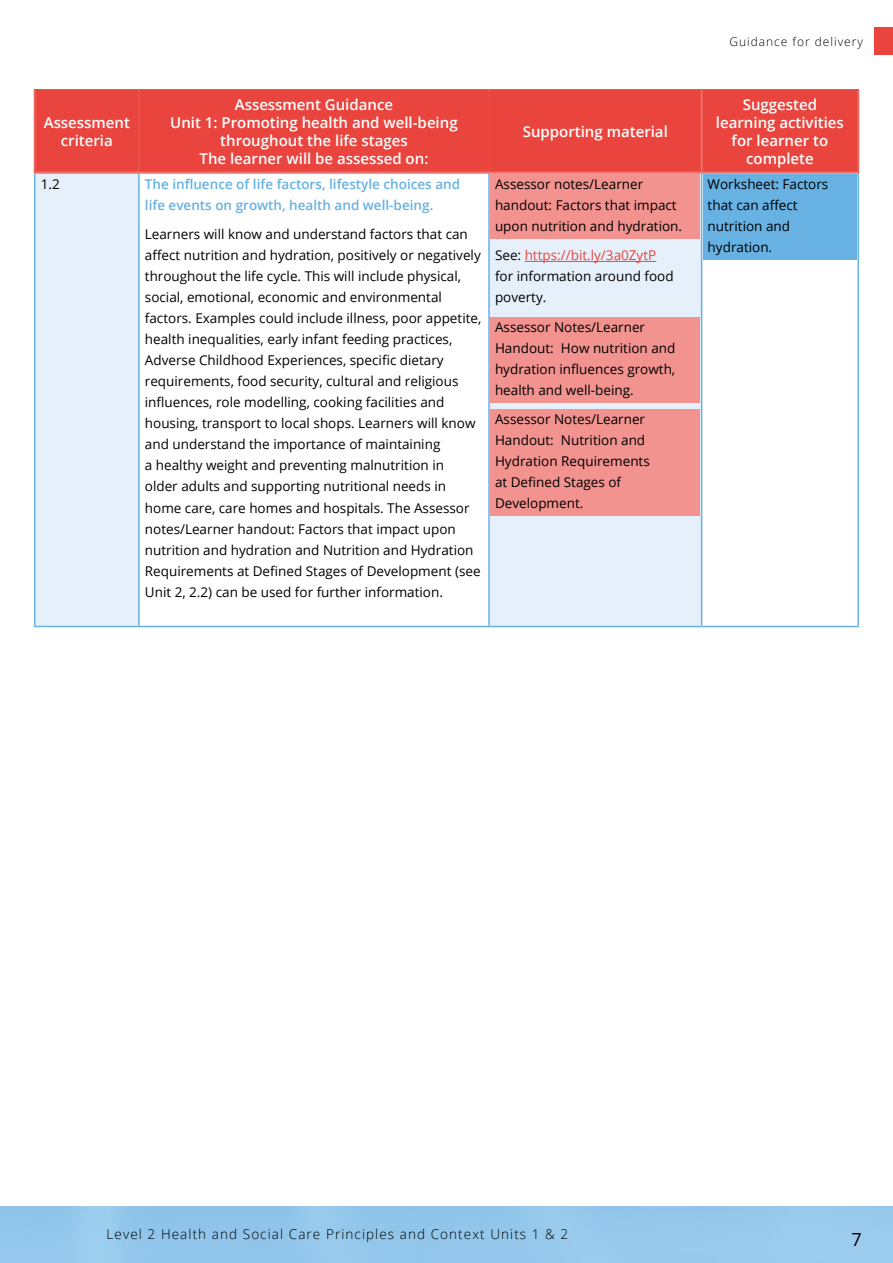
<style>
.page{position:relative;width:893px;height:1263px;background:#fff}
.page>*{position:absolute;margin:0;border:0;box-sizing:border-box;transform-origin:0 0}
.t1{font:18px "Open Sans";color:#000}
.t2{font:600 15px/18px "Open Sans";color:#fff;text-align:center}
.t3{font:13.5px/21px "Open Sans";color:#000}
.t4{font:600 13.5px/21px "Open Sans";color:#67b1e3}
.t5{font:300 13.5px "Open Sans";letter-spacing:.08em;color:#000}
.t6{font:300 12px "Open Sans";letter-spacing:.08em;color:#000}
.s1{color:#e9453e}
</style>
<div class="page">
<div style="left:874px;top:28px;width:19px;height:27px;background:#e9453e"></div>
<div style="left:36px;top:91px;width:821px;height:81px;background:#e9453e"></div>
<svg style="left:36px;top:174px;width:665px;height:452px"></svg>
<hr style="left:34px;top:173px;width:2px;height:453px;background:#67b1e3">
<hr style="left:138px;top:173px;width:2px;height:453px;background:#67b1e3">
<hr style="left:488px;top:173px;width:2px;height:453px;background:#67b1e3">
<hr style="left:701px;top:173px;width:1px;height:453px;background:#67b1e3">
<hr style="left:857px;top:173px;width:2px;height:453px;background:#67b1e3">
<hr style="left:34px;top:626px;width:105px;height:1px;background:#67b1e3">
<hr style="left:139px;top:626px;width:350px;height:1px;background:#67b1e3">
<hr style="left:489px;top:626px;width:213px;height:1px;background:#67b1e3">
<hr style="left:702px;top:626px;width:157px;height:1px;background:#67b1e3">
<hr style="left:138px;top:91px;width:1px;height:81px;background:#e9453e">
<hr style="left:139px;top:91px;width:1px;height:81px;background:#e9453e">
<hr style="left:34px;top:89px;width:105px;height:1px;background:#e9453e">
<hr style="left:35px;top:90px;width:104px;height:1px;background:#e9453e">
<hr style="left:34px;top:90px;width:1px;height:83px;background:#e9453e">
<hr style="left:35px;top:91px;width:1px;height:81px;background:#e9453e">
<hr style="left:139px;top:89px;width:350px;height:1px;background:#e9453e">
<hr style="left:139px;top:90px;width:350px;height:1px;background:#e9453e">
<hr style="left:489px;top:89px;width:213px;height:1px;background:#e9453e">
<hr style="left:489px;top:90px;width:212px;height:1px;background:#e9453e">
<hr style="left:488px;top:91px;width:1px;height:81px;background:#e9453e">
<hr style="left:489px;top:91px;width:1px;height:81px;background:#e9453e">
<hr style="left:702px;top:89px;width:157px;height:1px;background:#e9453e">
<hr style="left:702px;top:90px;width:156px;height:1px;background:#e9453e">
<hr style="left:857px;top:91px;width:1px;height:81px;background:#e9453e">
<hr style="left:858px;top:90px;width:1px;height:83px;background:#e9453e">
<hr style="left:35px;top:172px;width:104px;height:1px;background:#e9453e">
<hr style="left:34px;top:173px;width:105px;height:1px;background:#e9453e">
<hr style="left:139px;top:172px;width:350px;height:1px;background:#e9453e">
<hr style="left:139px;top:173px;width:350px;height:1px;background:#e9453e">
<hr style="left:489px;top:172px;width:212px;height:1px;background:#e9453e">
<hr style="left:489px;top:173px;width:213px;height:1px;background:#e9453e">
<hr style="left:702px;top:172px;width:156px;height:1px;background:#e9453e">
<hr style="left:702px;top:173px;width:157px;height:1px;background:#e9453e">
<hr style="left:701px;top:91px;width:1px;height:81px;background:#e9453e">
<hr style="left:702px;top:91px;width:1px;height:81px;background:#e9453e">
<div style="left:491px;top:174px;width:209px;height:64px;background:#f2938f"></div>
<hr style="left:525px;top:261px;width:131px;height:1px;background:#e9453e">
<div style="left:491px;top:317px;width:209px;height:85px;background:#f2938f"></div>
<div style="left:491px;top:410px;width:209px;height:106px;background:#f2938f"></div>
<div style="left:703px;top:174px;width:153px;height:85px;background:#67b1e3"></div>
<p class="t2" style="left:44px;top:113px;width:88px">Assessment criteria</p>
<p class="t2" style="left:170px;top:95px;width:289px">Assessment Guidance<br>Unit 1: Promoting health and well-being throughout the life stages<br>The learner will be assessed on:</p>
<p class="t3" style="left:41px;top:173px;width:21px">1.2</p>
<p class="t4" style="left:145px;top:173px;width:317px">The influence of life factors, lifestyle choices and life events on growth, health and well-being.</p>
<p class="t3" style="left:145px;top:224px;width:338px">Learners will know and understand factors that can affect nutrition and hydration, positively or negatively throughout the life cycle. This will include physical, social, emotional, economic and environmental factors. Examples could include illness, poor appetite, health inequalities, early infant feeding practices, Adverse Childhood Experiences, specific dietary requirements, food security, cultural and religious influences, role modelling, cooking facilities and housing, transport to local shops. Learners will know and understand the importance of maintaining<br>a healthy weight and preventing malnutrition in<br>older adults and supporting nutritional needs in home care, care homes and hospitals. The Assessor notes/Learner handout: Factors that impact upon nutrition and hydration and Nutrition and Hydration Requirements at Defined Stages of Development (see Unit 2, 2.2) can be used for further information.</p>
<p class="t2" style="left:523px;top:122px;width:147px">Supporting material</p>
<p class="t3" style="left:495px;top:173px;width:189px">Assessor notes/Learner handout: Factors that impact upon nutrition and hydration.</p>
<p class="t3" style="left:495px;top:245px;width:180px">See: <span class="s1">https://bit.ly/3a0ZytP </span>for information around food poverty.</p>
<p class="t3" style="left:495px;top:316px;width:182px">Assessor Notes/Learner<br>Handout: How nutrition and hydration influences growth, health and well-being.</p>
<p class="t3" style="left:495px;top:409px;width:156px">Assessor Notes/Learner<br>Handout: Nutrition and<br>Hydration Requirements at Defined Stages of<br>Development.</p>
<p class="t6" style="left:729px;top:33px;width:135px">Guidance for delivery</p>
<p class="t2" style="left:716px;top:95px;width:129px">Suggested learning activities for learner to complete</p>
<p class="t3" style="left:708px;top:173px;width:122px">Worksheet: Factors that can affect nutrition and hydration.</p>
<p class="t5" style="left:107px;top:1225px;width:463px">Level 2 Health and Social Care Principles and Context Units 1 &amp; 2</p>
<h1 class="t1" style="left:851px;top:1227px;width:12px">7</h1>
</div>
